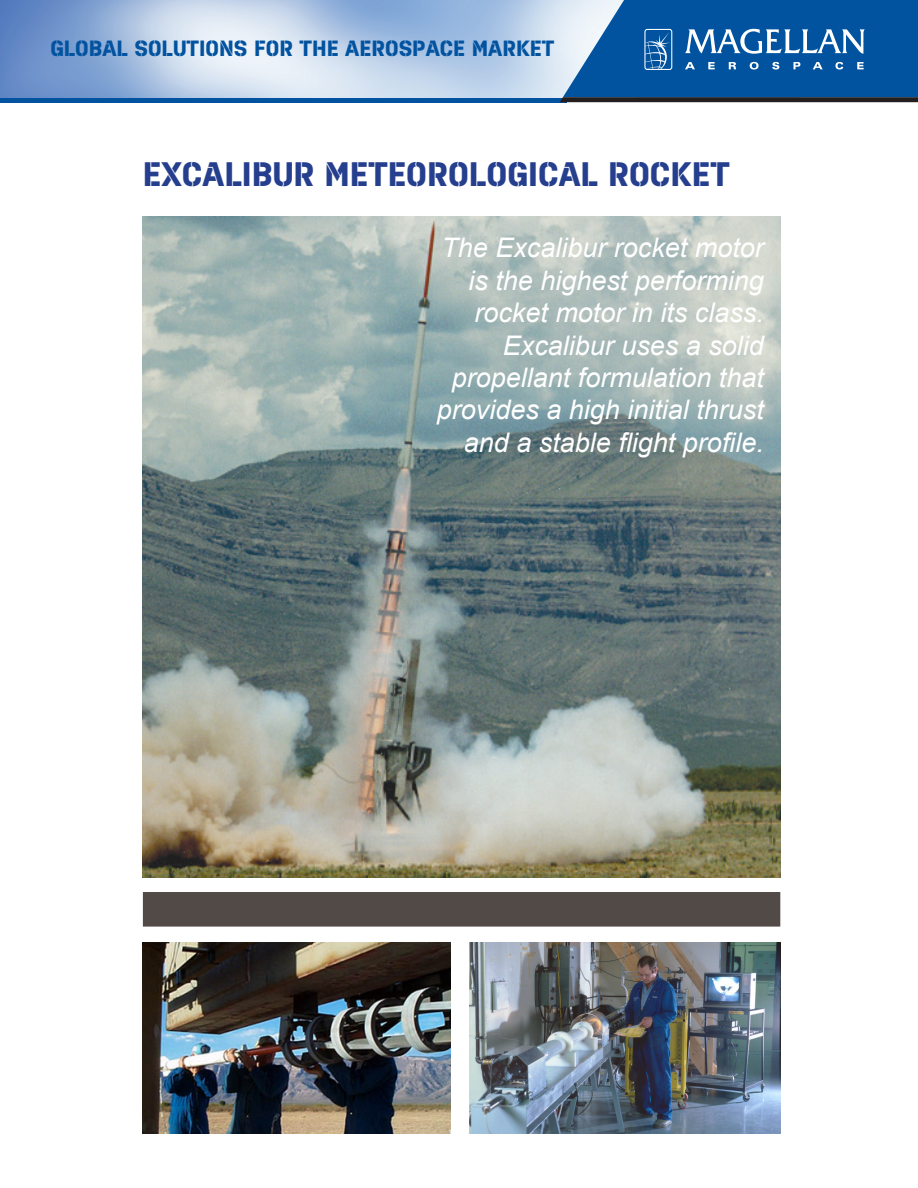
<style>
.page{position:relative;width:918px;height:1188px;background:#fff}
.page>*{position:absolute;margin:0;border:0;box-sizing:border-box;transform-origin:0 0}
.t1{font:30px "Magellan";color:#253f8e}
.t2{font:italic 27px/32.4px "Arial";color:#fff;text-align:right}
.t3{font:19.5px "Magellan";color:#0153a0}
</style>
<div class="page">
<div style="left:0;top:97px;width:567px;height:5px;background:#0153a0"></div>
<img style="left:0;top:0;width:560px;height:97px">
<svg style="left:560px;top:0;width:358px;height:102px;background:#2568a7"></svg>
<div style="left:644px;top:29px;width:28px;height:41px;border:1px solid #fff;border-radius:2px"></div>
<img style="left:143px;top:216px;width:637px;height:662px">
<div style="left:143px;top:892px;width:637px;height:35px;background:#524a47"></div>
<img style="left:143px;top:943px;width:308px;height:191px">
<img style="left:469px;top:943px;width:311px;height:191px">
<p class="t3" style="left:50px;top:35px;width:506px">GLOBAL SOLUTIONS FOR THE AEROSPACE MARKET</p>
<p class="t1" style="left:143px;top:155px;width:588px">EXCALIBUR METEOROLOGICAL ROCKET</p>
<p class="t2" style="left:441px;top:232px;width:324px">The Excalibur rocket motor is the highest performing rocket motor in its class.<br>Excalibur uses a solid</p>
<p class="t2" style="left:437px;top:362px;width:329px">propellant formulation that provides a high initial thrust and a stable flight profile.</p>
</div>
